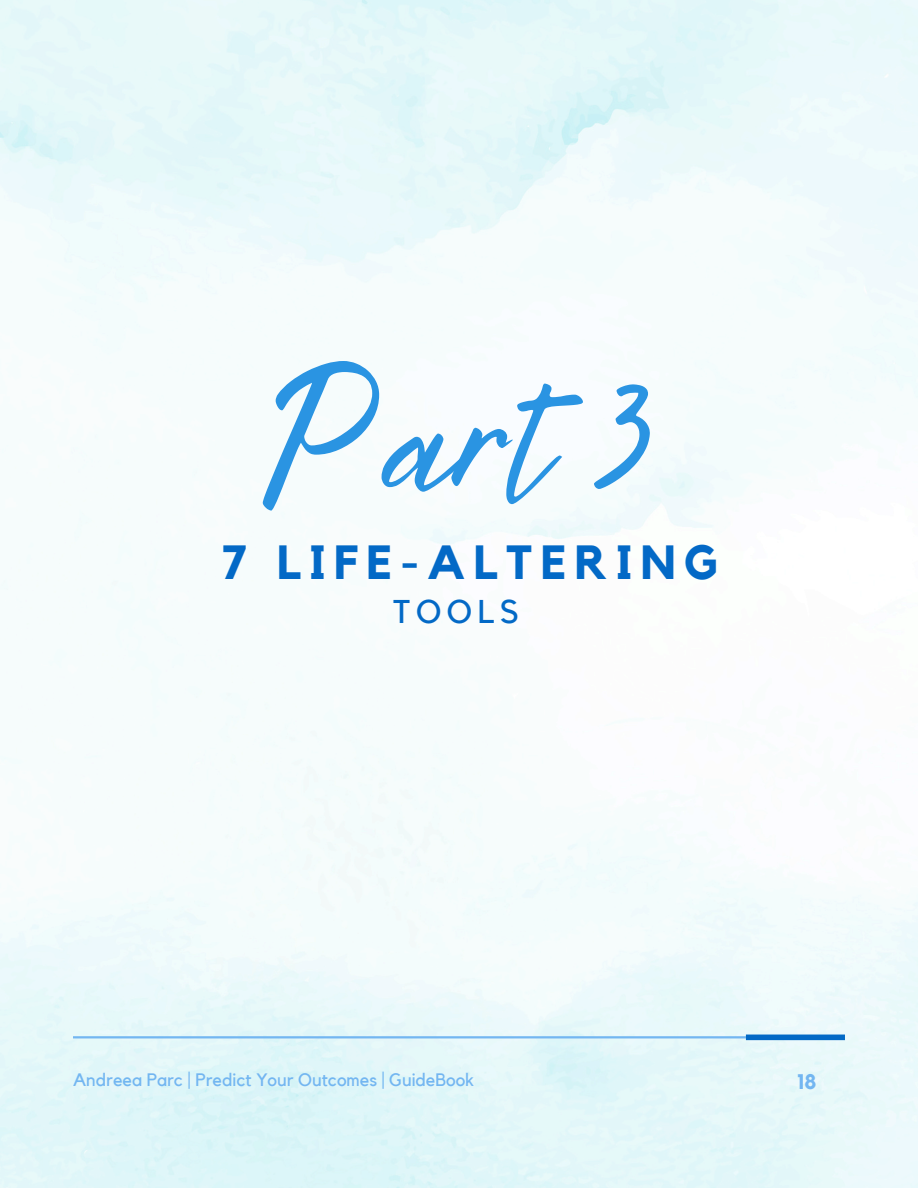
<style>
.page{position:relative;width:918px;height:1188px;background:#fff}
.page>*{position:absolute;margin:0;border:0;box-sizing:border-box;transform-origin:0 0}
.t1{font:169.95px "Bright Sunshine";color:#2a94e2}
.t2{font:700 47.85px "Kollektif";letter-spacing:.17em;color:#0369c6}
.t3{font:32.85px "Kollektif";letter-spacing:.17em;color:#0369c6}
.t4{font:700 21px "Kollektif";color:#73b6f1}
.t5{font:18px "Kollektif";color:#73b6f1}
</style>
<div class="page">
<hr style="left:73px;top:1036px;width:673px;height:2px;background:#73b6f1">
<div style="left:746px;top:1035px;width:99px;height:5px;background:#0369c6"></div>
<h3 class="t1" style="left:269px;top:303px;width:382px">Part 3</h3>
<p class="t2" style="left:222px;top:540px;width:497px">7 LIFE-ALTERING</p>
<p class="t3" style="left:393px;top:597px;width:127px">TOOLS</p>
<h1 class="t5" style="left:73px;top:1072px;width:403px">Andreea Parc | Predict Your Outcomes | GuideBook</h1>
<h2 class="t4" style="left:797px;top:1072px;width:21px">18</h2>
</div>
